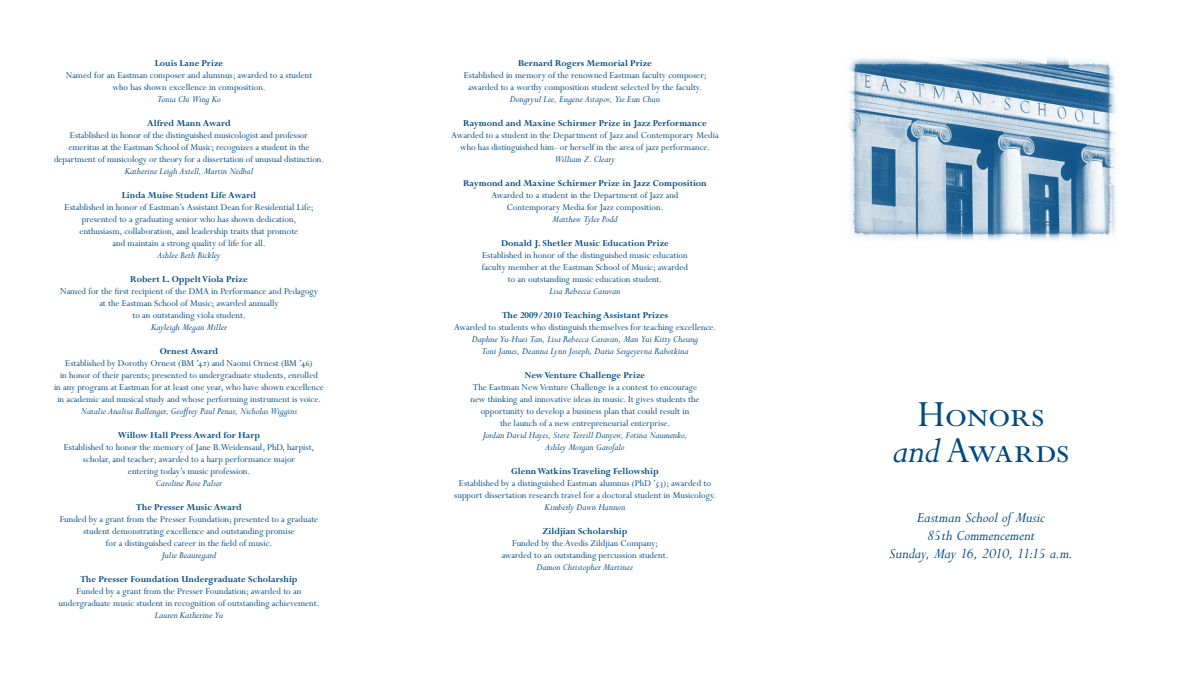
<style>
.page{position:relative;width:1179px;height:684px;background:#fff}
.page>*{position:absolute;margin:0;border:0;box-sizing:border-box;transform-origin:0 0}
.t1{font:41.5px "Perpetua Std";color:#004982}
.t2{font:41px "Perpetua Std";color:#004982}
.t3{font:italic 16px/18px "Perpetua Std";letter-spacing:-.005em;color:#004982;text-align:center}
.t4{font:italic 10.3px/12px "Perpetua Std";color:#004982;text-align:center}
.t5{font:10px/12px "Perpetua Std";color:#004982;text-align:center}
.t6{font:700 9.9px "Perpetua Std";color:#004982}
.s1{font-style:italic;font-size:40px}
</style>
<div class="page">
<img style="left:848px;top:58px;width:269px;height:183px">
<p class="t6" style="left:155px;top:58px;width:70px">Louis Lane Prize</p>
<p class="t5" style="left:66px;top:69px;width:248px">Named for an Eastman composer and alumnus; awarded to a student who has shown excellence in composition.</p>
<p class="t4" style="left:157px;top:93px;width:65px">Tonia Chi Wing Ko</p>
<p class="t6" style="left:147px;top:118px;width:85px">Alfred Mann Award</p>
<p class="t5" style="left:54px;top:129px;width:272px">Established in honor of the distinguished musicologist and professor emeritus at the Eastman School of Music; recognizes a student in the department of musicology or theory for a dissertation of unusual distinction.</p>
<p class="t4" style="left:125px;top:165px;width:130px">Katherine Leigh Axtell, Martin Nedbal</p>
<p class="t6" style="left:122px;top:190px;width:136px">Linda Muise Student Life Award</p>
<p class="t5" style="left:65px;top:201px;width:251px">Established in honor of Eastman’s Assistant Dean for Residential Life; presented to a graduating senior who has shown dedication, enthusiasm, collaboration, and leadership traits that promote<br>and maintain a strong quality of life for all.</p>
<p class="t4" style="left:157px;top:249px;width:65px">Ashlee Beth Bickley</p>
<p class="t6" style="left:130px;top:274px;width:119px">Robert L. Oppelt Viola Prize</p>
<p class="t5" style="left:60px;top:285px;width:259px">Named for the first recipient of the DMA in Performance and Pedagogy at the Eastman School of Music; awarded annually<br>to an outstanding viola student.</p>
<p class="t4" style="left:151px;top:321px;width:77px">Kayleigh Megan Miller</p>
<p class="t6" style="left:160px;top:346px;width:60px">Ornest Award</p>
<p class="t5" style="left:54px;top:357px;width:272px">Established by Dorothy Ornest (BM ’42) and Naomi Ornest (BM ’46)<br>in honor of their parents; presented to undergraduate students, enrolled<br>in any program at Eastman for at least one year, who have shown excellence in academic and musical study and whose performing instrument is voice.</p>
<p class="t4" style="left:81px;top:405px;width:218px">Natalie Analisa Ballenger, Geoffrey Paul Penar, Nicholas Wiggins</p>
<p class="t6" style="left:118px;top:430px;width:144px">Willow Hall Press Award for Harp</p>
<p class="t5" style="left:64px;top:441px;width:252px">Established to honor the memory of Jane B.Weidensaul, PhD, harpist, scholar, and teacher; awarded to a harp performance major<br>entering today’s music profession.</p>
<p class="t4" style="left:156px;top:477px;width:68px">Caroline Rose Palser</p>
<p class="t6" style="left:136px;top:502px;width:107px">The Presser Music Award</p>
<p class="t5" style="left:60px;top:513px;width:260px">Funded by a grant from the Presser Foundation; presented to a graduate student demonstrating excellence and outstanding promise<br>for a distinguished career in the field of music.</p>
<p class="t4" style="left:162px;top:549px;width:56px">Julie Beauregard</p>
<p class="t6" style="left:80px;top:574px;width:219px">The Presser Foundation Undergraduate Scholarship</p>
<p class="t5" style="left:59px;top:585px;width:263px">Funded by a grant from the Presser Foundation; awarded to an undergraduate music student in recognition of outstanding achievement.</p>
<p class="t4" style="left:155px;top:609px;width:70px">Lauren Katherine Yu</p>
<p class="t6" style="left:518px;top:58px;width:135px">Bernard Rogers Memorial Prize</p>
<p class="t5" style="left:464px;top:69px;width:244px">Established in memory of the renowned Eastman faculty composer; awarded to a worthy composition student selected by the faculty.</p>
<p class="t4" style="left:510px;top:93px;width:152px">Dongryul Lee, Eugene Astapov, Yie Eun Chun</p>
<p class="t6" style="left:463px;top:118px;width:245px">Raymond and Maxine Schirmer Prize in Jazz Performance</p>
<p class="t5" style="left:451px;top:129px;width:269px">Awarded to a student in the Department of Jazz and Contemporary Media who has distinguished him- or herself in the area of jazz performance.</p>
<p class="t4" style="left:555px;top:153px;width:62px">William Z. Cleary</p>
<p class="t6" style="left:463px;top:178px;width:245px">Raymond and Maxine Schirmer Prize in Jazz Composition</p>
<p class="t5" style="left:491px;top:189px;width:189px">Awarded to a student in the Department of Jazz and<br>Contemporary Media for Jazz composition.</p>
<p class="t4" style="left:552px;top:213px;width:67px">Matthew Tyler Podd</p>
<p class="t6" style="left:501px;top:238px;width:169px">Donald J. Shetler Music Education Prize</p>
<p class="t5" style="left:482px;top:249px;width:208px">Established in honor of the distinguished music education faculty member at the Eastman School of Music; awarded to an outstanding music education student.</p>
<p class="t4" style="left:549px;top:285px;width:73px">Lisa Rebecca Caravan</p>
<p class="t6" style="left:502px;top:310px;width:167px">The 2009/2010 Teaching Assistant Prizes</p>
<p class="t5" style="left:454px;top:321px;width:264px">Awarded to students who distinguish themselves for teaching excellence.</p>
<p class="t4" style="left:472px;top:333px;width:228px">Daphne Yu-Huei Tan, Lisa Rebecca Caravan, Man Yui Kitty Cheung<br>Toni James, Deanna Lynn Joseph, Daria Sergeyevna Rabotkina</p>
<p class="t6" style="left:525px;top:370px;width:122px">New Venture Challenge Prize</p>
<p class="t5" style="left:470px;top:381px;width:231px">The Eastman NewVenture Challenge is a contest to encourage new thinking and innovative ideas in music. It gives students the opportunity to develop a business plan that could result in<br>the launch of a new entrepreneurial enterprise.</p>
<p class="t4" style="left:483px;top:429px;width:206px">Jordan David Hayes, Steve Terrill Danyew, Fotina Naumenko,<br>Ashley Morgan Garofalo</p>
<p class="t6" style="left:511px;top:466px;width:149px">Glenn Watkins Traveling Fellowship</p>
<p class="t5" style="left:454px;top:477px;width:263px">Established by a distinguished Eastman alumnus (PhD ’53); awarded to support dissertation research travel for a doctoral student in Musicology.</p>
<p class="t4" style="left:545px;top:501px;width:82px">Kimberly Dawn Hannon</p>
<p class="t6" style="left:542px;top:526px;width:87px">Zildjian Scholarship</p>
<p class="t5" style="left:502px;top:537px;width:169px">Funded by the Avedis Zildjian Company; awarded to an outstanding percussion student.</p>
<p class="t4" style="left:537px;top:561px;width:98px">Damon Christopher Martinez</p>
<h1 class="t1" style="left:918px;top:393px;width:128px">Honors</h1>
<h2 class="t2" style="left:893px;top:429px;width:178px"><span class="s1">and</span>Awards</h2>
<h3 class="t3" style="left:889px;top:509px;width:185px">Eastman School of Music<br>85th Commencement<br>Sunday, May 16, 2010, 11:15 a.m.</h3>
</div>
